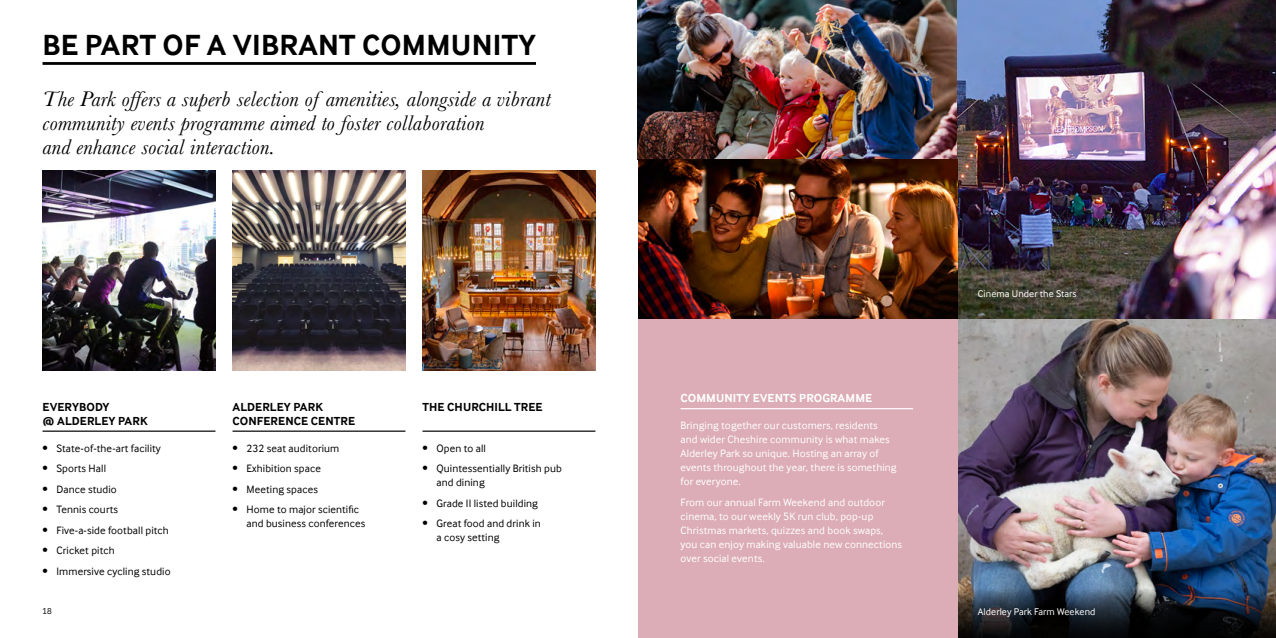
<style>
.page{position:relative;width:1276px;height:638px;background:#fff}
.page>*{position:absolute;margin:0;border:0;box-sizing:border-box;transform-origin:0 0}
.t1{font:700 30px "Inter Face Bruntwood Typo";letter-spacing:.01em;color:#000}
.t2{font:italic 22px/24px "Baskerville";letter-spacing:.01em;color:#000}
.t3{font:700 12px/14px "Inter Face Bruntwood Typo";letter-spacing:.01em;color:#000}
.t4{font:700 12px "Inter Face Bruntwood Typo";letter-spacing:.01em;color:#fff}
.t5{font:11px/14px "Inter Face Bruntwood Typo";letter-spacing:.01em;color:#fff}
.t6{font:11px/14px "Inter Face Bruntwood Typo";letter-spacing:.01em;color:#000}
.t7{font:10px "Inter Face Bruntwood Typo";letter-spacing:.01em;color:#fff}
.t8{font:8px "Synthese";color:#000}
</style>
<div class="page">
<img style="left:957px;top:0;width:319px;height:588px">
<img style="left:957px;top:588px;width:319px;height:50px">
<img style="left:638px;top:0;width:319px;height:319px">
<hr style="left:43px;top:62px;width:493px;height:3px;background:#000">
<hr style="left:43px;top:430px;width:172px;height:2px;background:#000">
<hr style="left:232px;top:430px;width:173px;height:2px;background:#000">
<hr style="left:422px;top:430px;width:173px;height:2px;background:#000">
<img style="left:43px;top:170px;width:172px;height:200px">
<img style="left:422px;top:170px;width:173px;height:200px">
<div style="left:638px;top:319px;width:319px;height:319px;background:#dcadb6"></div>
<hr style="left:680px;top:408px;width:233px;height:1px;background:#fff">
<img style="left:232px;top:170px;width:173px;height:200px">
<div style="left:971px;top:282px;width:112px;height:22px;background:#000;opacity:.4"></div>
<div style="left:971px;top:600px;width:131px;height:23px;background:#000;opacity:.4"></div>
<h1 class="t1" style="left:43px;top:28px;width:495px">BE PART OF A VIBRANT COMMUNITY</h1>
<h2 class="t2" style="left:43px;top:87px;width:510px">The Park offers a superb selection of amenities, alongside a vibrant community events programme aimed to foster collaboration<br>and enhance social interaction.</h2>
<p class="t3" style="left:43px;top:400px;width:107px">EVERYBODY<br>@ ALDERLEY PARK</p>
<p class="t6" style="left:43px;top:441px;width:120px">• State-of-the-art facility</p>
<p class="t6" style="left:43px;top:462px;width:65px">• Sports Hall</p>
<p class="t6" style="left:43px;top:482px;width:76px">• Dance studio</p>
<p class="t6" style="left:43px;top:503px;width:77px">• Tennis courts</p>
<p class="t6" style="left:43px;top:523px;width:128px">• Five-a-side football pitch</p>
<p class="t6" style="left:43px;top:544px;width:74px">• Cricket pitch</p>
<p class="t6" style="left:43px;top:564px;width:130px">• Immersive cycling studio</p>
<p class="t8" style="left:43px;top:604px;width:11px">18</p>
<p class="t3" style="left:232px;top:400px;width:124px">ALDERLEY PARK<br>CONFERENCE CENTRE</p>
<p class="t6" style="left:232px;top:441px;width:108px">• 232 seat auditorium</p>
<p class="t6" style="left:232px;top:462px;width:90px">• Exhibition space</p>
<p class="t6" style="left:232px;top:482px;width:87px">• Meeting spaces</p>
<p class="t6" style="left:246px;top:503px;width:120px;text-indent:-14px">• Home to major scientific and business conferences</p>
<p class="t3" style="left:422px;top:400px;width:122px">THE CHURCHILL TREE</p>
<p class="t6" style="left:422px;top:441px;width:65px">• Open to all</p>
<p class="t6" style="left:436px;top:462px;width:127px;text-indent:-14px">• Quintessentially British pub and dining</p>
<p class="t6" style="left:422px;top:496px;width:117px">• Grade II listed building</p>
<p class="t6" style="left:436px;top:517px;width:106px;text-indent:-14px">• Great food and drink in a cosy setting</p>
<p class="t4" style="left:680px;top:391px;width:193px">COMMUNITY EVENTS PROGRAMME</p>
<p class="t5" style="left:680px;top:419px;width:218px">Bringing together our customers, residents and wider Cheshire community is what makes Alderley Park so unique. Hosting an array of events throughout the year, there is something for everyone.</p>
<p class="t5" style="left:680px;top:495px;width:223px">From our annual Farm Weekend and outdoor cinema, to our weekly 5K run club, pop-up Christmas markets, quizzes and book swaps, you can enjoy making valuable new connections over social events.</p>
<p class="t7" style="left:977px;top:288px;width:100px">Cinema Under the Stars</p>
<p class="t7" style="left:977px;top:606px;width:119px">Alderley Park Farm Weekend</p>
</div>
